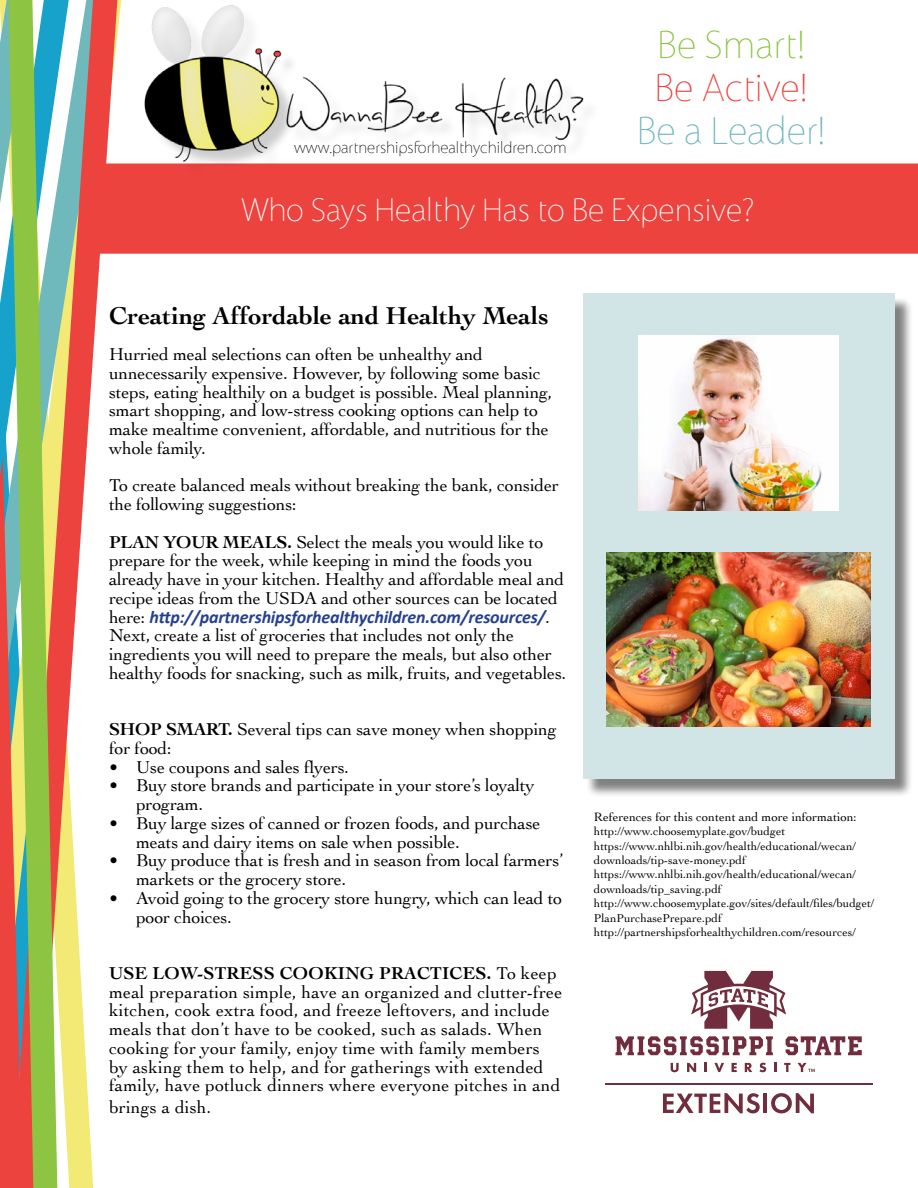
<style>
.page{position:relative;width:918px;height:1188px;background:#fff}
.page>*{position:absolute;margin:0;border:0;box-sizing:border-box;transform-origin:0 0}
.t1{font:36px "Chapenettoer 8 THIN";color:#6fb9bc}
.t2{font:36px "Chapenettoer 8 THIN";color:#ec433f}
.t3{font:36px "Chapenettoer 8 THIN";color:#8dc442}
.t4{font:30px "Chapenettoer 8 THIN";color:#fff}
.t5{font:700 25.5px "Cochin";color:#000}
.t6{font:18px/18.8px "Cochin";letter-spacing:-.01em;color:#000}
.t7{font:18px/18.8px "Cochin";letter-spacing:.01em;color:#000}
.t8{font:italic 700 18px "Calibri";letter-spacing:-.01em;color:#25408f}
.t9{font:15px "Chapenettoer 8 THIN";color:#000}
.t10{font:12.75px "Cochin";color:#000}
.t11{font:12px/14.4px "Cochin";color:#000}
.s1{font-weight:700}
.s2{font-family:"Cochin";font-weight:400;font-style:normal;color:#000}
</style>
<div class="page">
<svg style="left:81px;top:0;width:39px;height:1188px"></svg>
<svg style="left:58px;top:0;width:23px;height:1188px"></svg>
<svg style="left:0;top:0;width:7px;height:1188px;background:#b5787c"></svg>
<svg style="left:7px;top:0;width:51px;height:1188px;background:#9db16e"></svg>
<div style="left:88px;top:164px;width:830px;height:90px;background:#ec433f"></div>
<div style="left:148px;top:8px;width:453px;height:170px;background:#000;opacity:.2"></div>
<img style="left:143px;top:5px;width:447px;height:181px">
<div style="left:585px;top:296px;width:328px;height:501px;background:#000;opacity:.5"></div>
<div style="left:583px;top:294px;width:311px;height:485px;background:#d1e5e6"></div>
<img style="left:638px;top:336px;width:201px;height:175px">
<img style="left:607px;top:552px;width:263px;height:175px">
<svg style="left:691px;top:971px;width:95px;height:58px"></svg>
<svg style="left:663px;top:1093px;width:97px;height:20px"></svg>
<hr style="left:763px;top:1094px;width:4px;height:19px;background:#712d3d">
<svg style="left:771px;top:1093px;width:43px;height:20px"></svg>
<hr style="left:605px;top:1083px;width:267px;height:2px;background:#712d3d">
<svg style="left:615px;top:1036px;width:158px;height:19px"></svg>
<svg style="left:786px;top:1036px;width:76px;height:19px"></svg>
<svg style="left:671px;top:1063px;width:8px;height:9px"></svg>
<svg style="left:687px;top:1063px;width:9px;height:9px"></svg>
<svg style="left:705px;top:1063px;width:2px;height:9px"></svg>
<svg style="left:714px;top:1063px;width:10px;height:9px"></svg>
<svg style="left:732px;top:1063px;width:5px;height:9px"></svg>
<svg style="left:745px;top:1063px;width:7px;height:9px"></svg>
<svg style="left:759px;top:1063px;width:7px;height:9px"></svg>
<svg style="left:774px;top:1063px;width:3px;height:9px"></svg>
<svg style="left:784px;top:1063px;width:6px;height:9px"></svg>
<svg style="left:797px;top:1063px;width:18px;height:9px"></svg>
<p class="t9" style="left:294px;top:139px;width:274px">www.partnershipsforhealthychildren.com</p>
<h1 class="t3" style="left:657px;top:23px;width:149px">Be Smart!</h1>
<h1 class="t2" style="left:654px;top:66px;width:155px">Be Active!</h1>
<h1 class="t1" style="left:637px;top:109px;width:190px">Be a Leader!</h1>
<h2 class="t4" style="left:241px;top:192px;width:515px">Who Says Healthy Has to Be Expensive?</h2>
<h3 class="t5" style="left:109px;top:298px;width:441px">Creating Affordable and Healthy Meals</h3>
<p class="t6" style="left:109px;top:344px;width:445px">Hurried meal selections can often be unhealthy and unnecessarily expensive. However, by following some basic steps, eating healthily on a budget is possible. Meal planning, smart shopping, and low-stress cooking options can help to make mealtime convenient, affordable, and nutritious for the whole family.</p>
<p class="t6" style="left:109px;top:475px;width:451px">To create balanced meals without breaking the bank, consider the following suggestions:</p>
<p class="t6" style="left:109px;top:532px;width:457px"><span class="s1">PLAN YOUR MEALS.</span> Select the meals you would like to prepare for the week, while keeping in mind the foods you already have in your kitchen. Healthy and affordable meal and recipe ideas from the USDA and other sources can be located</p>
<p class="t8" style="left:109px;top:605px;width:442px"><span class="s2">here:</span> http://partnershipsforhealthychildren.com/resources/<span class="s2">.</span></p>
<p class="t6" style="left:109px;top:625px;width:459px">Next, create a list of groceries that includes not only the ingredients you will need to prepare the meals, but also other healthy foods for snacking, such as milk, fruits, and vegetables.</p>
<p class="t6" style="left:109px;top:719px;width:449px"><span class="s1">SHOP SMART.</span> Several tips can save money when shopping for food:</p>
<p class="t6" style="left:109px;top:757px;width:241px">• Use coupons and sales flyers.</p>
<p class="t6" style="left:136px;top:775px;width:400px;text-indent:-27px">• Buy store brands and participate in your store’s loyalty program.</p>
<p class="t6" style="left:136px;top:813px;width:406px;text-indent:-27px">• Buy large sizes of canned or frozen foods, and purchase meats and dairy items on sale when possible.</p>
<p class="t6" style="left:136px;top:850px;width:429px;text-indent:-27px">• Buy produce that is fresh and in season from local farmers’ markets or the grocery store.</p>
<p class="t6" style="left:136px;top:888px;width:428px;text-indent:-27px">• Avoid going to the grocery store hungry, which can lead to poor choices.</p>
<p class="t7" style="left:109px;top:963px;width:455px"><span class="s1">USE LOW-STRESS COOKING PRACTICES.</span> To keep meal preparation simple, have an organized and clutter-free kitchen, cook extra food, and freeze leftovers, and include meals that don’t have to be cooked, such as salads. When cooking for your family, enjoy time with family members by asking them to help, and for gatherings with extended family, have potluck dinners where everyone pitches in and</p>
<p class="t7" style="left:109px;top:1097px;width:104px">brings a dish.</p>
<p class="t10" style="left:594px;top:808px;width:264px">References for this content and more information:</p>
<p class="t11" style="left:594px;top:824px;width:282px">http://www.choosemyplate.gov/budget https://www.nhlbi.nih.gov/health/educational/wecan/ downloads/tip-save-money.pdf https://www.nhlbi.nih.gov/health/educational/wecan/ downloads/tip_saving.pdf http://www.choosemyplate.gov/sites/default/files/budget/ PlanPurchasePrepare.pdf http://partnershipsforhealthychildren.com/resources/</p>
</div>
